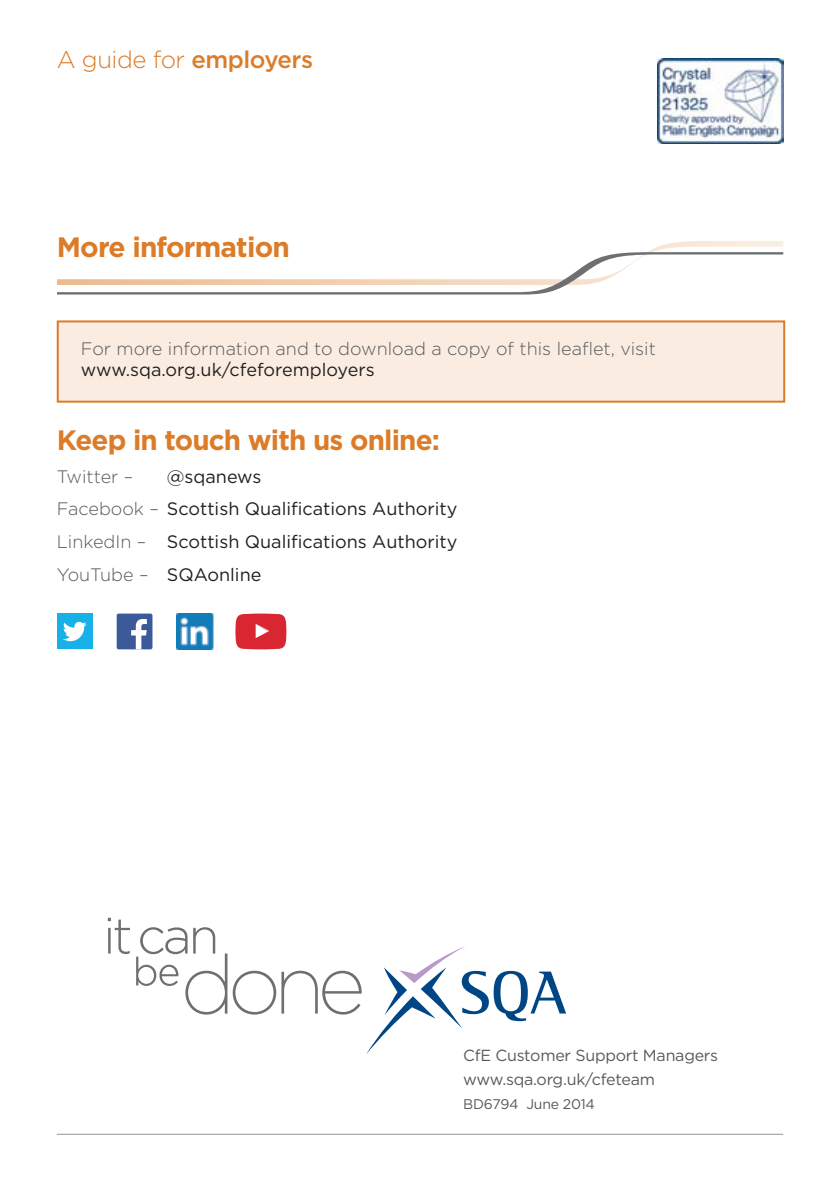
<style>
.page{position:relative;width:840px;height:1191px;background:#fff}
.page>*{position:absolute;margin:0;border:0;box-sizing:border-box;transform-origin:0 0}
.t1{font:700 28px "Gotham";letter-spacing:-.03em;color:#dc7c28}
.t2{font:300 24px "Gotham";letter-spacing:-.02em;color:#dc7c28}
.t3{font:18px/33px "Gotham";color:#231f20}
.t4{font:300 18px "Gotham";color:#58595b}
.t5{font:16px/24px "Gotham";letter-spacing:-.015em;color:#58595b}
.t6{font:14px "Gotham";letter-spacing:-.015em;color:#58595b}
.s1{font-weight:500}
.s2{font-weight:300;color:#58595b}
</style>
<div class="page">
<div style="left:57px;top:320px;width:727px;height:83px;background:#faece0;border:2px solid #dc7c28"></div>
<hr style="left:57px;top:1133px;width:725px;height:1px;background:#939598">
<svg style="left:57px;top:241px;width:725px;height:53px"></svg>
<svg style="left:108px;top:917px;width:22px;height:37px"></svg>
<svg style="left:136px;top:927px;width:430px;height:127px"></svg>
<svg style="left:235px;top:613px;width:51px;height:36px;background:#dd404a"></svg>
<div style="left:57px;top:613px;width:35px;height:36px;background:#18b1e7"></div>
<svg style="left:63px;top:622px;width:24px;height:19px"></svg>
<div style="left:117px;top:613px;width:35px;height:36px;background:#3c5a99;border-radius:2px"></div>
<svg style="left:131px;top:619px;width:16px;height:30px"></svg>
<img style="left:177px;top:613px;width:36px;height:36px">
<img style="left:657px;top:58px;width:125px;height:85px">
<h2 class="t2" style="left:57px;top:46px;width:258px">A guide for <span class="s1">employers</span></h2>
<h1 class="t1" style="left:57px;top:231px;width:234px">More information</h1>
<p class="t4" style="left:81px;top:338px;width:576px">For more information and to download a copy of this leaflet, visit</p>
<p class="t3" style="left:81px;top:353px;width:295px">www.sqa.org.uk/cfeforemployers</p>
<h1 class="t1" style="left:57px;top:423px;width:384px">Keep in touch with us online:</h1>
<p class="t4" style="left:57px;top:466px;width:78px">Twitter –</p>
<p class="t3" style="left:57px;top:459px;width:402px;text-indent:110px">@sqanews<br><span class="s2">Facebook –</span> Scottish Qualifications Authority<br><span class="s2">LinkedIn –</span> Scottish Qualifications Authority<br><span class="s2">YouTube –</span> SQAonline</p>
<p class="t5" style="left:463px;top:1043px;width:256px">CfE Customer Support Managers www.sqa.org.uk/cfeteam</p>
<p class="t6" style="left:463px;top:1096px;width:133px">BD6794 June 2014</p>
</div>
